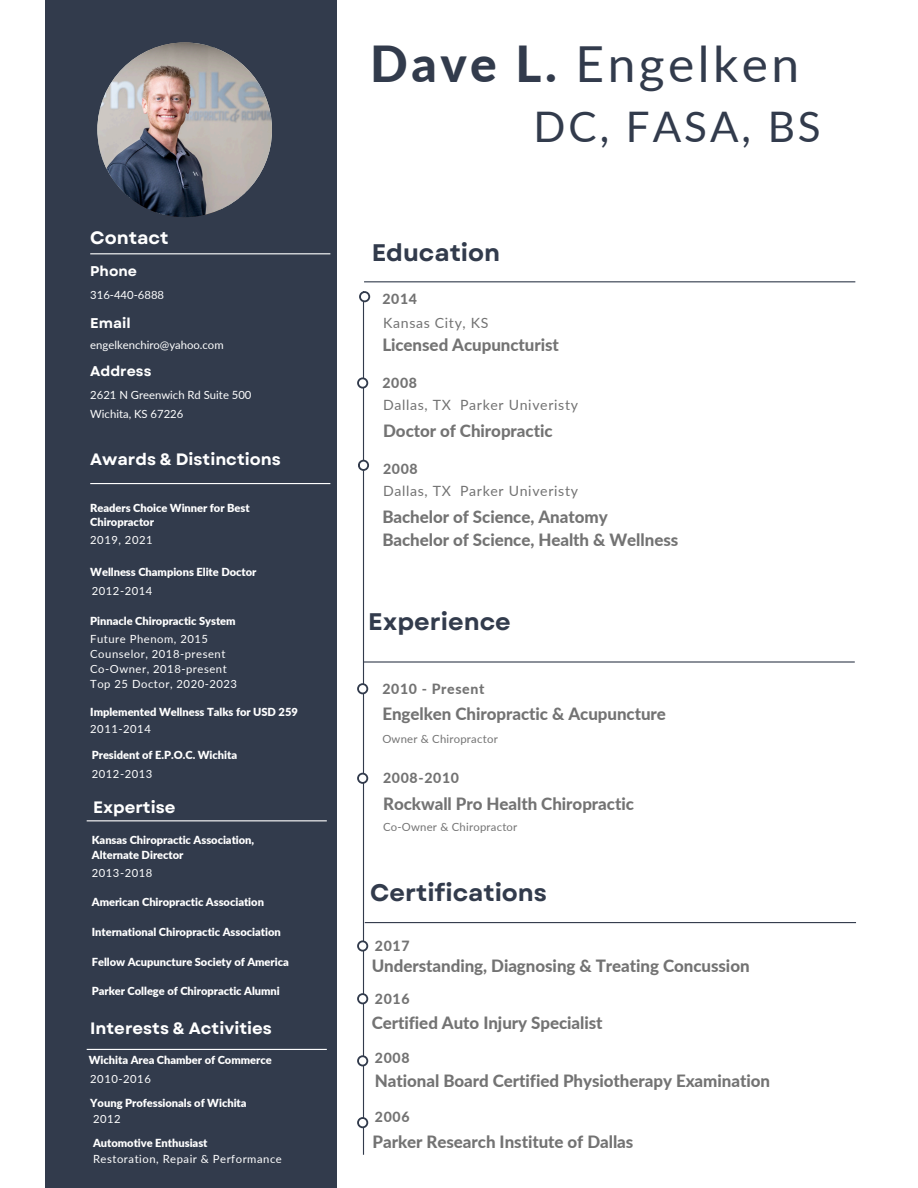
<style>
.page{position:relative;width:918px;height:1188px;background:#fff}
.page>*{position:absolute;margin:0;border:0;box-sizing:border-box;transform-origin:0 0}
.t1{font:49.65px "Lato";letter-spacing:.07em;color:#323b4c}
.t2{font:42.15px "Lato";letter-spacing:.07em;color:#323b4c}
.t3{font:700 24px "Garet";color:#323b4c}
.t4{font:700 18px "Garet";color:#fff}
.t5{font:800 16.95px/23.2px "Lato";letter-spacing:-.005em;color:#737373}
.t6{font:700 16.5px "Garet";color:#fff}
.t7{font:14.1px "Lato";letter-spacing:.045em;color:#737373}
.t8{font:800 14.1px "Lato";letter-spacing:.045em;color:#737373}
.t9{font:700 14.1px "Garet";color:#fff}
.t10{font:11.25px "Lato";letter-spacing:.045em;color:#fff}
.t11{font:11.25px "Lato";color:#fff}
.t12{font:11.25px "Lato";letter-spacing:.02em;color:#737373}
.t13{font:900 11.1px/14.9px "Lato";letter-spacing:-.005em;color:#fff}
.s1{font-weight:800}
</style>
<div class="page">
<div style="left:45px;top:0;width:291px;height:1187px;background:#323b4c"></div>
<hr style="left:90px;top:253px;width:240px;height:1px;background:#fff">
<hr style="left:90px;top:483px;width:240px;height:1px;background:#fff">
<hr style="left:364px;top:281px;width:491px;height:1px;background:#323b4c">
<hr style="left:363px;top:291px;width:1px;height:864px;background:#323b4c">
<svg style="left:359px;top:291px;width:11px;height:11px"></svg>
<div style="left:361px;top:293px;width:7px;height:7px;background:#fff;border-radius:50%"></div>
<svg style="left:357px;top:377px;width:11px;height:12px"></svg>
<div style="left:359px;top:379px;width:7px;height:8px;background:#fff;border-radius:50%"></div>
<svg style="left:358px;top:460px;width:11px;height:11px"></svg>
<div style="left:360px;top:462px;width:7px;height:7px;background:#fff;border-radius:50%"></div>
<hr style="left:365px;top:922px;width:491px;height:1px;background:#323b4c">
<hr style="left:87px;top:820px;width:240px;height:1px;background:#fff">
<hr style="left:87px;top:1049px;width:240px;height:1px;background:#fff">
<img style="left:97px;top:42px;width:175px;height:175px;border-radius:50%">
<hr style="left:364px;top:661px;width:491px;height:2px;background:#323b4c">
<svg style="left:357px;top:683px;width:11px;height:11px"></svg>
<div style="left:359px;top:685px;width:7px;height:8px;background:#fff;border-radius:50%"></div>
<svg style="left:357px;top:773px;width:11px;height:11px"></svg>
<div style="left:359px;top:775px;width:7px;height:7px;background:#fff;border-radius:50%"></div>
<svg style="left:357px;top:940px;width:11px;height:12px"></svg>
<div style="left:359px;top:942px;width:7px;height:8px;background:#fff;border-radius:50%"></div>
<svg style="left:357px;top:993px;width:11px;height:11px"></svg>
<div style="left:359px;top:995px;width:7px;height:7px;background:#fff;border-radius:50%"></div>
<svg style="left:357px;top:1055px;width:11px;height:11px"></svg>
<div style="left:359px;top:1057px;width:7px;height:8px;background:#fff;border-radius:50%"></div>
<svg style="left:357px;top:1117px;width:11px;height:11px"></svg>
<div style="left:359px;top:1119px;width:7px;height:7px;background:#fff;border-radius:50%"></div>
<p class="t4" style="left:90px;top:225px;width:80px">Contact</p>
<h4 class="t9" style="left:90px;top:261px;width:48px">Phone</h4>
<h3 class="t11" style="left:90px;top:288px;width:75px">316-440-6888</h3>
<h4 class="t9" style="left:90px;top:313px;width:42px">Email</h4>
<p class="t11" style="left:90px;top:338px;width:135px">engelkenchiro@yahoo.com</p>
<p class="t9" style="left:90px;top:361px;width:63px">Address</p>
<p class="t11" style="left:90px;top:388px;width:163px">2621 N Greenwich Rd Suite 500</p>
<h4 class="t11" style="left:90px;top:407px;width:95px">Wichita, KS 67226</h4>
<p class="t6" style="left:90px;top:448px;width:192px">Awards &amp; Distinctions</p>
<p class="t13" style="left:90px;top:500px;width:161px">Readers Choice Winner for Best<br>Chiropractor</p>
<h6 class="t10" style="left:90px;top:533px;width:64px">2019, 2021</h6>
<p class="t13" style="left:90px;top:564px;width:168px">Wellness Champions Elite Doctor</p>
<h6 class="t13" style="left:90px;top:613px;width:147px">Pinnacle Chiropractic System</h6>
<h6 class="t10" style="left:90px;top:632px;width:119px">Future Phenom, 2015</h6>
<h6 class="t10" style="left:90px;top:647px;width:137px">Counselor, 2018-present</h6>
<h6 class="t10" style="left:90px;top:662px;width:138px">Co-Owner, 2018-present</h6>
<h3 class="t10" style="left:90px;top:677px;width:148px">Top 25 Doctor, 2020-2023</h3>
<h6 class="t13" style="left:90px;top:704px;width:209px">Implemented Wellness Talks for USD 259</h6>
<p class="t13" style="left:92px;top:747px;width:147px">President of E.P.O.C. Wichita</p>
<h6 class="t10" style="left:92px;top:767px;width:62px">2012-2013</h6>
<h6 class="t10" style="left:92px;top:584px;width:62px">2012-2014</h6>
<h3 class="t10" style="left:90px;top:721px;width:62px">2011-2014</h3>
<p class="t6" style="left:93px;top:795px;width:84px">Expertise</p>
<p class="t13" style="left:92px;top:832px;width:164px">Kansas Chiropractic Association,<br>Alternate Director</p>
<h6 class="t10" style="left:92px;top:866px;width:62px">2013-2018</h6>
<p class="t13" style="left:92px;top:895px;width:174px">American Chiropractic Association</p>
<h1 class="t13" style="left:92px;top:925px;width:191px">International Chiropractic Association</h1>
<h2 class="t13" style="left:92px;top:954px;width:199px">Fellow Acupuncture Society of America</h2>
<h4 class="t13" style="left:92px;top:983px;width:190px">Parker College of Chiropractic Alumni</h4>
<h4 class="t6" style="left:90px;top:1017px;width:183px">Interests &amp; Activities</h4>
<h3 class="t13" style="left:89px;top:1053px;width:184px">Wichita Area Chamber of Commerce</h3>
<h4 class="t10" style="left:90px;top:1072px;width:62px">2010-2016</h4>
<h3 class="t13" style="left:90px;top:1095px;width:158px">Young Professionals of Wichita</h3>
<h4 class="t10" style="left:93px;top:1112px;width:29px">2012</h4>
<h3 class="t13" style="left:93px;top:1135px;width:116px">Automotive Enthusiast</h3>
<h4 class="t10" style="left:93px;top:1152px;width:190px">Restoration, Repair &amp; Performance</h4>
<p class="t1" style="left:370px;top:33px;width:430px"><span class="s1">Dave L.</span> Engelken</p>
<p class="t2" style="left:534px;top:101px;width:289px">DC, FASA, BS</p>
<h3 class="t3" style="left:372px;top:235px;width:130px">Education</h3>
<h6 class="t8" style="left:382px;top:290px;width:36px">2014</h6>
<p class="t7" style="left:383px;top:314px;width:107px">Kansas City, KS</p>
<p class="t5" style="left:382px;top:333px;width:178px">Licensed Acupuncturist</p>
<p class="t8" style="left:382px;top:374px;width:36px">2008</p>
<p class="t7" style="left:383px;top:396px;width:196px">Dallas, TX Parker Univeristy</p>
<h6 class="t5" style="left:383px;top:418px;width:171px">Doctor of Chiropractic</h6>
<p class="t8" style="left:383px;top:460px;width:36px">2008</p>
<h5 class="t7" style="left:383px;top:482px;width:196px">Dallas, TX Parker Univeristy</h5>
<h3 class="t5" style="left:382px;top:504px;width:297px">Bachelor of Science, Anatomy<br>Bachelor of Science, Health &amp; Wellness</h3>
<h4 class="t3" style="left:368px;top:605px;width:144px">Experience</h4>
<h5 class="t8" style="left:382px;top:680px;width:104px">2010 - Present</h5>
<p class="t5" style="left:382px;top:702px;width:285px">Engelken Chiropractic &amp; Acupuncture</p>
<h6 class="t12" style="left:382px;top:732px;width:117px">Owner &amp; Chiropractor</h6>
<h3 class="t8" style="left:383px;top:769px;width:78px">2008-2010</h3>
<h4 class="t5" style="left:383px;top:791px;width:252px">Rockwall Pro Health Chiropractic</h4>
<h5 class="t12" style="left:383px;top:820px;width:136px">Co-Owner &amp; Chiropractor</h5>
<h3 class="t3" style="left:370px;top:875px;width:178px">Certifications</h3>
<h2 class="t8" style="left:375px;top:937px;width:36px">2017</h2>
<h4 class="t5" style="left:372px;top:954px;width:379px">Understanding, Diagnosing &amp; Treating Concussion</h4>
<h3 class="t8" style="left:375px;top:990px;width:36px">2016</h3>
<p class="t5" style="left:372px;top:1011px;width:232px">Certified Auto Injury Specialist</p>
<h4 class="t8" style="left:375px;top:1049px;width:36px">2008</h4>
<h3 class="t5" style="left:375px;top:1069px;width:397px">National Board Certified Physiotherapy Examination</h3>
<p class="t8" style="left:375px;top:1109px;width:36px">2006</p>
<h2 class="t5" style="left:373px;top:1130px;width:262px">Parker Research Institute of Dallas</h2>
</div>
